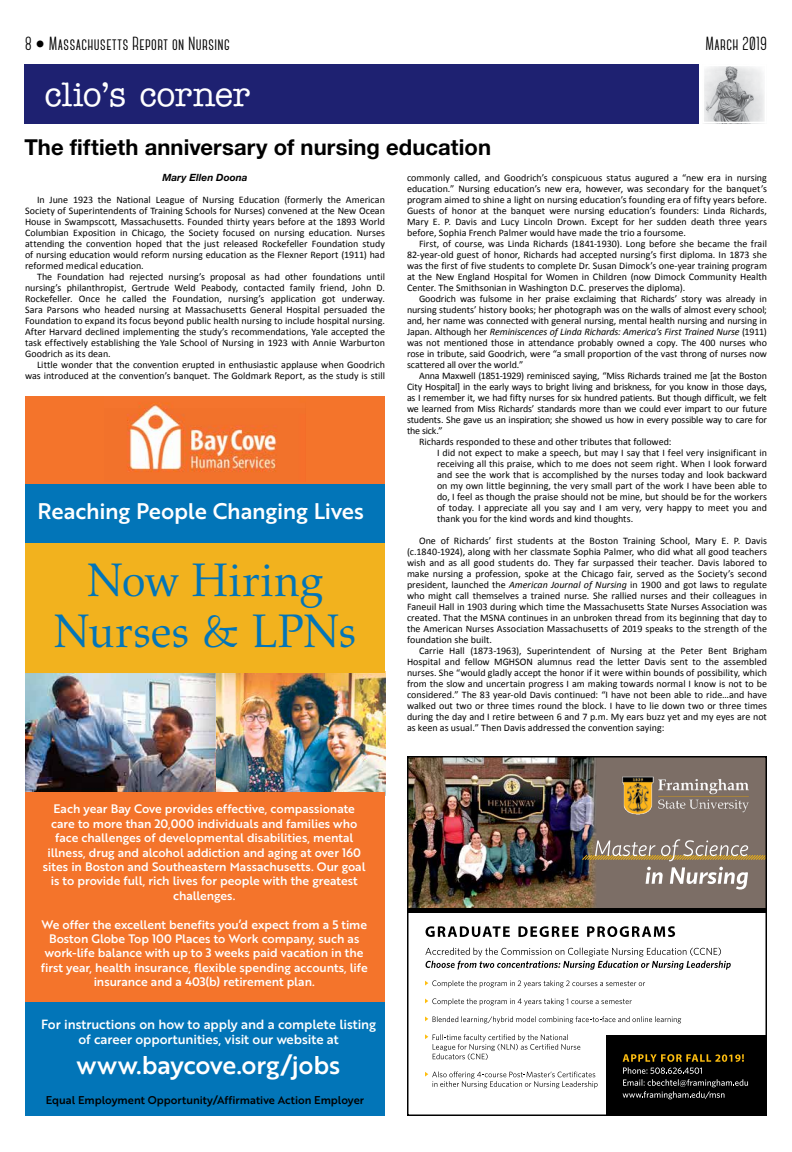
<style>
.page{position:relative;width:792px;height:1152px;background:#fff}
.page>*{position:absolute;margin:0;border:0;box-sizing:border-box;transform-origin:0 0}
.t1{font:48px/51px "Aldus LT Std";letter-spacing:-.015em;color:#0275b8;text-align:center}
.t2{font:500 34px "American Typewriter Std";letter-spacing:-.01em;color:#fff}
.t3{font:25px "Brother 1816 Medium";letter-spacing:-.01em;color:#fff}
.t4{font:700 22px "Helvetica Neue LT Std";letter-spacing:.005em;color:#000}
.t5{font:22px "Brother 1816 Medium";letter-spacing:-.01em;color:#fff}
.t6{font:700 19px "Canter";letter-spacing:.02em;color:#000}
.t7{font:13px/15.6px "Brother 1816 Medium";letter-spacing:-.005em;color:#fff;text-align:center}
.t8{font:12px/14.4px "Brother 1816 Medium";letter-spacing:-.005em;color:#fff;text-align:center}
.t9{font:11px "Brother 1816 Medium";color:#000}
.t10{font:10px/11px "Calibri";color:#000;text-align:justify}
.t11{font:10px "Calibri";letter-spacing:-.02em;color:#000}
.t12{font:italic 700 10px "Helvetica Neue LT Std";letter-spacing:.005em;color:#000}
.s1{font-family:"Calibri"}
.s2{font-style:italic}
</style>
<div class="page">
<img style="left:705px;top:67px;width:58px;height:53px">
<div style="left:702px;top:64px;width:64px;height:59px;border:2px solid #fff"></div>
<div style="left:24px;top:64px;width:675px;height:59px;background:#1e2171"></div>
<img style="left:410px;top:759px;width:135px;height:150px">
<img style="left:545px;top:759px;width:219px;height:150px">
<div style="left:607px;top:1035px;width:160px;height:81px;background:#000"></div>
<img style="left:620px;top:774px;width:133px;height:41px">
<svg style="left:623px;top:1054px;width:125px;height:45px"></svg>
<svg style="left:426px;top:926px;width:84px;height:11px"></svg>
<svg style="left:518px;top:926px;width:60px;height:11px"></svg>
<svg style="left:587px;top:926px;width:88px;height:11px"></svg>
<svg style="left:425px;top:948px;width:306px;height:22px"></svg>
<hr style="left:407px;top:909px;width:360px;height:4px;background:#000">
<svg style="left:581px;top:839px;width:183px;height:22px;background:#94846e"></svg>
<svg style="left:646px;top:867px;width:17px;height:17px"></svg>
<svg style="left:670px;top:867px;width:78px;height:23px"></svg>
<div style="left:407px;top:756px;width:360px;height:360px;border:2px solid #000"></div>
<svg style="left:425px;top:980px;width:220px;height:8px"></svg>
<svg style="left:425px;top:998px;width:207px;height:8px"></svg>
<svg style="left:425px;top:1016px;width:256px;height:7px"></svg>
<svg style="left:425px;top:1034px;width:155px;height:26px"></svg>
<svg style="left:425px;top:1071px;width:173px;height:17px"></svg>
<div style="left:25px;top:396px;width:360px;height:90px;background:#f4742b"></div>
<img style="left:127px;top:403px;width:150px;height:69px">
<div style="left:25px;top:484px;width:360px;height:62px;background:#0275b8"></div>
<img style="left:215px;top:672px;width:170px;height:120px">
<img style="left:25px;top:672px;width:190px;height:120px">
<div style="left:25px;top:792px;width:360px;height:210px;background:#f4742b"></div>
<div style="left:25px;top:1002px;width:360px;height:114px;background:#0275b8"></div>
<div style="left:25px;top:543px;width:360px;height:129px;background:#f2b21e"></div>
<h3 class="t6" style="left:25px;top:34px;width:206px">8 <span class="s1">•</span> Massachusetts Report on Nursing</h3>
<h3 class="t6" style="left:705px;top:34px;width:63px">March 2019</h3>
<h2 class="t2" style="left:45px;top:75px;width:207px">clio’s corner</h2>
<h3 class="t4" style="left:25px;top:133px;width:468px">The fiftieth anniversary of nursing education</h3>
<p class="t10" style="left:407px;top:173px;width:362px">commonly called, and Goodrich’s conspicuous status augured a “new era in nursing education.” Nursing education’s new era, however, was secondary for the banquet’s program aimed to shine a light on nursing education’s founding era of fifty years before.<br>Guests of honor at the banquet were nursing education’s founders: Linda Richards, Mary E. P. Davis and Lucy Lincoln Drown. Except for her sudden death three years before, Sophia French Palmer would have made the trio a foursome.</p>
<p class="t10" style="left:407px;top:239px;width:362px;text-indent:12px">First, of course, was Linda Richards (1841-1930). Long before she became the frail 82-year-old guest of honor, Richards had accepted nursing’s first diploma. In 1873 she was the first of five students to complete Dr. Susan Dimock’s one-year training program at the New England Hospital for Women in Children (now Dimock Community Health Center. The Smithsonian in Washington D.C. preserves the diploma).</p>
<p class="t10" style="left:407px;top:294px;width:362px;text-indent:12px">Goodrich was fulsome in her praise exclaiming that Richards’ story was already in nursing students’ history books; her photograph was on the walls of almost every school; and, her name was connected with general nursing, mental health nursing and nursing in Japan. Although her <span class="s2">Reminiscences of Linda Richards: America’s First Trained Nurse</span> (1911) was not mentioned those in attendance probably owned a copy. The 400 nurses who rose in tribute, said Goodrich, were “a small proportion of the vast throng of nurses now scattered all over the world.”</p>
<p class="t11" style="left:419px;top:370px;width:349px">Anna Maxwell (1851-1929) reminisced saying, “Miss Richards trained me [at the Boston</p>
<p class="t10" style="left:407px;top:382px;width:362px">City Hospital] in the early ways to bright living and briskness, for you know in those days,</p>
<p class="t10" style="left:407px;top:393px;width:361px">as I remember it, we had fifty nurses for six hundred patients. But though difficult, we felt</p>
<p class="t10" style="left:407px;top:404px;width:362px">we learned from Miss Richards’ standards more than we could ever impart to our future</p>
<p class="t11" style="left:407px;top:414px;width:362px">students. She gave us an inspiration; she showed us how in every possible way to care for</p>
<p class="t10" style="left:407px;top:426px;width:37px">the sick.”</p>
<p class="t10" style="left:419px;top:437px;width:254px">Richards responded to these and other tributes that followed:</p>
<p class="t10" style="left:437px;top:448px;width:331px">I did not expect to make a speech, but may I say that I feel very insignificant in</p>
<p class="t10" style="left:437px;top:459px;width:331px">receiving all this praise, which to me does not seem right. When I look forward</p>
<p class="t10" style="left:437px;top:470px;width:331px">and see the work that is accomplished by the nurses today and look backward</p>
<p class="t10" style="left:437px;top:481px;width:331px">on my own little beginning, the very small part of the work I have been able to</p>
<p class="t10" style="left:437px;top:492px;width:331px">do, I feel as though the praise should not be mine, but should be for the workers</p>
<p class="t10" style="left:437px;top:503px;width:331px">of today. I appreciate all you say and I am very, very happy to meet you and</p>
<p class="t10" style="left:437px;top:514px;width:198px">thank you for the kind words and kind thoughts.</p>
<p class="t10" style="left:407px;top:536px;width:362px;text-indent:12px">One of Richards’ first students at the Boston Training School, Mary E. P. Davis (c.1840-1924), along with her classmate Sophia Palmer, who did what all good teachers wish and as all good students do. They far surpassed their teacher. Davis labored to make nursing a profession, spoke at the Chicago fair, served as the Society’s second president, launched the <span class="s2">American Journal of Nursing</span> in 1900 and got laws to regulate who might call themselves a trained nurse. She rallied nurses and their colleagues in Faneuil Hall in 1903 during which time the Massachusetts State Nurses Association was created. That the MSNA continues in an unbroken thread from its beginning that day to the American Nurses Association Massachusetts of 2019 speaks to the strength of the foundation she built.</p>
<p class="t10" style="left:407px;top:646px;width:362px;text-indent:12px">Carrie Hall (1873-1963), Superintendent of Nursing at the Peter Bent Brigham Hospital and fellow MGHSON alumnus read the letter Davis sent to the assembled nurses. She “would gladly accept the honor if it were within bounds of possibility, which from the slow and uncertain progress I am making towards normal I know is not to be considered.” The 83 year-old Davis continued: “I have not been able to ride…and have walked out two or three times round the block. I have to lie down two or three times during the day and I retire between 6 and 7 p.m. My ears buzz yet and my eyes are not as keen as usual.” Then Davis addressed the convention saying:</p>
<p class="t12" style="left:162px;top:171px;width:87px">Mary Ellen Doona</p>
<p class="t10" style="left:25px;top:194px;width:362px;text-indent:12px">In June 1923 the National League of Nursing Education (formerly the American Society of Superintendents of Training Schools for Nurses) convened at the New Ocean House in Swampscott, Massachusetts. Founded thirty years before at the 1893 World Columbian Exposition in Chicago, the Society focused on nursing education. Nurses attending the convention hoped that the just released Rockefeller Foundation study of nursing education would reform nursing education as the Flexner Report (1911) had reformed medical education.</p>
<p class="t10" style="left:25px;top:271px;width:361px;text-indent:12px">The Foundation had rejected nursing’s proposal as had other foundations until nursing’s philanthropist, Gertrude Weld Peabody, contacted family friend, John D.<br>Rockefeller. Once he called the Foundation, nursing’s application got underway.<br>Sara Parsons who headed nursing at Massachusetts General Hospital persuaded the Foundation to expand its focus beyond public health nursing to include hospital nursing.<br>After Harvard declined implementing the study’s recommendations, Yale accepted the task effectively establishing the Yale School of Nursing in 1923 with Annie Warburton Goodrich as its dean.</p>
<p class="t10" style="left:25px;top:359px;width:361px;text-align:right">Little wonder that the convention erupted in enthusiastic applause when Goodrich was introduced at the convention’s banquet. The Goldmark Report, as the study is still</p>
<h3 class="t5" style="left:38px;top:494px;width:328px">Reaching People Changing Lives</h3>
<h1 class="t1" style="left:53px;top:555px;width:305px">Now Hiring<br>Nurses &amp; LPNs</h1>
<p class="t8" style="left:43px;top:802px;width:324px">Each year Bay Cove provides effective, compassionate care to more than 20,000 individuals and families who face challenges of developmental disabilities, mental illness, drug and alcohol addiction and aging at over 160 sites in Boston and Southeastern Massachusetts. Our goal is to provide full, rich lives for people with the greatest challenges.</p>
<p class="t8" style="left:41px;top:917px;width:328px">We offer the excellent benefits you’d expect from a 5 time Boston Globe Top 100 Places to Work company, such as work-life balance with up to 3 weeks paid vacation in the first year, health insurance, flexible spending accounts, life insurance and a 403(b) retirement plan.</p>
<h3 class="t7" style="left:41px;top:1016px;width:336px">For instructions on how to apply and a complete listing of career opportunities, visit our website at</h3>
<h3 class="t3" style="left:77px;top:1047px;width:265px">www.baycove.org/jobs</h3>
<p class="t9" style="left:46px;top:1092px;width:320px">Equal Employment Opportunity/Affirmative Action Employer</p>
</div>
